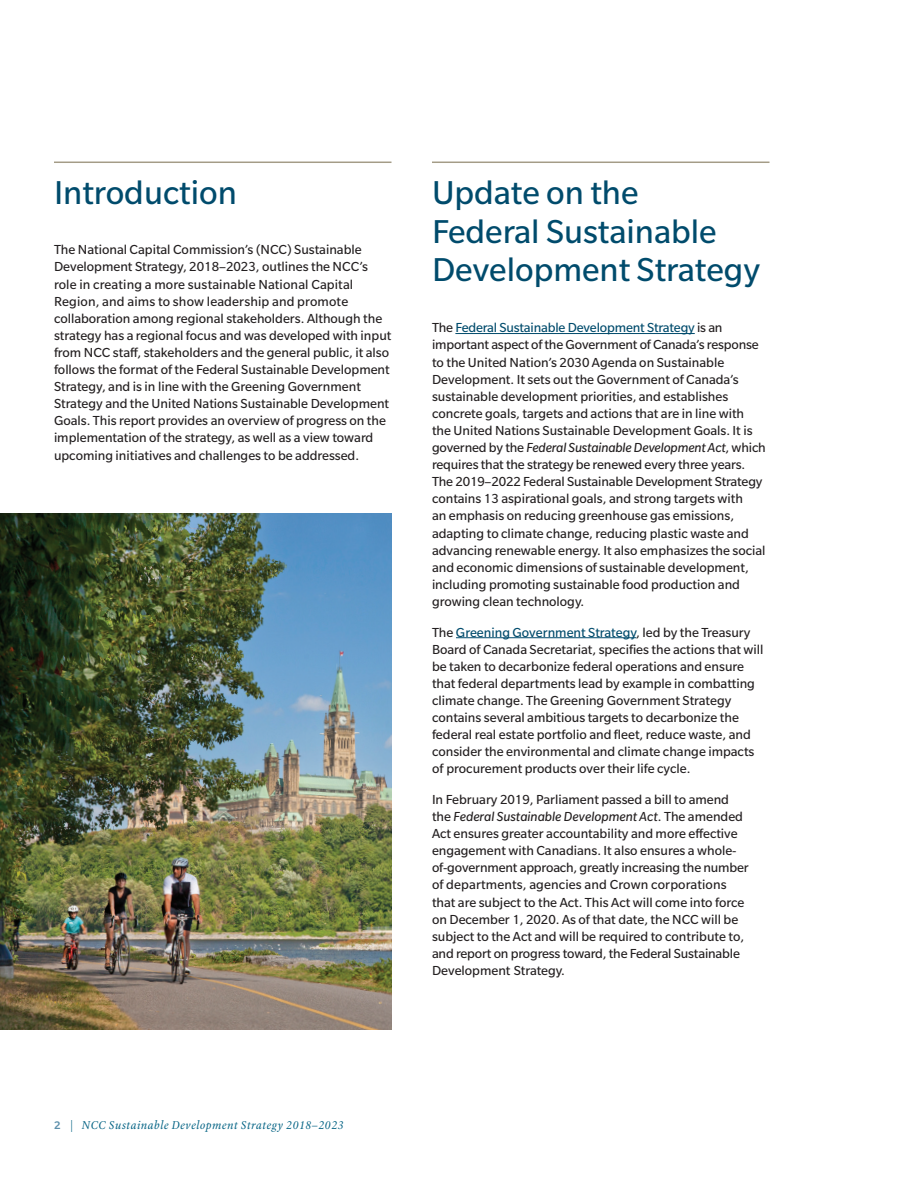
<style>
.page{position:relative;width:918px;height:1188px;background:#fff}
.page>*{position:absolute;margin:0;border:0;box-sizing:border-box;transform-origin:0 0}
.SUB_1{font:36px/39px "Slate Std";color:#004b6c}
.BODY{font:14.25px/17.1px "Slate Std";color:#231f20}
.t1{font:italic 12px "Laurentian Std";letter-spacing:.05em;color:#046384}
.s1{color:#004b6c}
.s2{font-style:italic}
.s3{font-family:"Slate Std";font-weight:500;font-style:normal;color:#5c8fab}
</style>
<div class="page">
<hr style="left:54px;top:162px;width:338px;height:1px;background:#a49c87">
<hr style="left:432px;top:162px;width:338px;height:1px;background:#a49c87">
<hr style="left:455px;top:333px;width:240px;height:1px;background:#004b6c">
<hr style="left:456px;top:637px;width:180px;height:1px;background:#004b6c">
<img style="left:0;top:514px;width:392px;height:515px">
<p class="SUB_1" style="left:54px;top:172px;width:184px">Introduction</p>
<p class="BODY" style="left:54px;top:241px;width:339px">The National Capital Commission’s (NCC) Sustainable Development Strategy, 2018–2023, outlines the NCC’s role in creating a more sustainable National Capital Region, and aims to show leadership and promote collaboration among regional stakeholders. Although the strategy has a regional focus and was developed with input from NCC staff, stakeholders and the general public, it also follows the format of the Federal Sustainable Development Strategy, and is in line with the Greening Government Strategy and the United Nations Sustainable Development Goals. This report provides an overview of progress on the implementation of the strategy, as well as a view toward upcoming initiatives and challenges to be addressed.</p>
<p class="SUB_1" style="left:432px;top:172px;width:330px">Update on the<br>Federal Sustainable<br>Development Strategy</p>
<p class="BODY" style="left:432px;top:319px;width:335px">The <span class="s1">Federal Sustainable Development Strategy</span> is an important aspect of the Government of Canada’s response to the United Nation’s 2030 Agenda on Sustainable Development. It sets out the Government of Canada’s sustainable development priorities, and establishes concrete goals, targets and actions that are in line with the United Nations Sustainable Development Goals. It is governed by the <span class="s2">Federal Sustainable Development Act</span>, which requires that the strategy be renewed every three years.<br>The 2019–2022 Federal Sustainable Development Strategy contains 13 aspirational goals, and strong targets with<br>an emphasis on reducing greenhouse gas emissions, adapting to climate change, reducing plastic waste and advancing renewable energy. It also emphasizes the social and economic dimensions of sustainable development, including promoting sustainable food production and growing clean technology.</p>
<p class="BODY" style="left:432px;top:623px;width:333px">The <span class="s1">Greening Government Strategy</span>, led by the Treasury Board of Canada Secretariat, specifies the actions that will be taken to decarbonize federal operations and ensure that federal departments lead by example in combatting climate change. The Greening Government Strategy contains several ambitious targets to decarbonize the federal real estate portfolio and fleet, reduce waste, and consider the environmental and climate change impacts of procurement products over their life cycle.</p>
<p class="BODY" style="left:432px;top:791px;width:318px">In February 2019, Parliament passed a bill to amend the <span class="s2">Federal Sustainable Development Act</span>. The amended Act ensures greater accountability and more effective engagement with Canadians. It also ensures a whole&shy;of-government approach, greatly increasing the number of departments, agencies and Crown corporations that are subject to the Act. This Act will come into force on December 1, 2020. As of that date, the NCC will be subject to the Act and will be required to contribute to, and report on progress toward, the Federal Sustainable Development Strategy.</p>
<p class="t1" style="left:54px;top:1119px;width:291px"><span class="s3">2</span> | NCC Sustainable Development Strategy 2018–2023</p>
</div>
